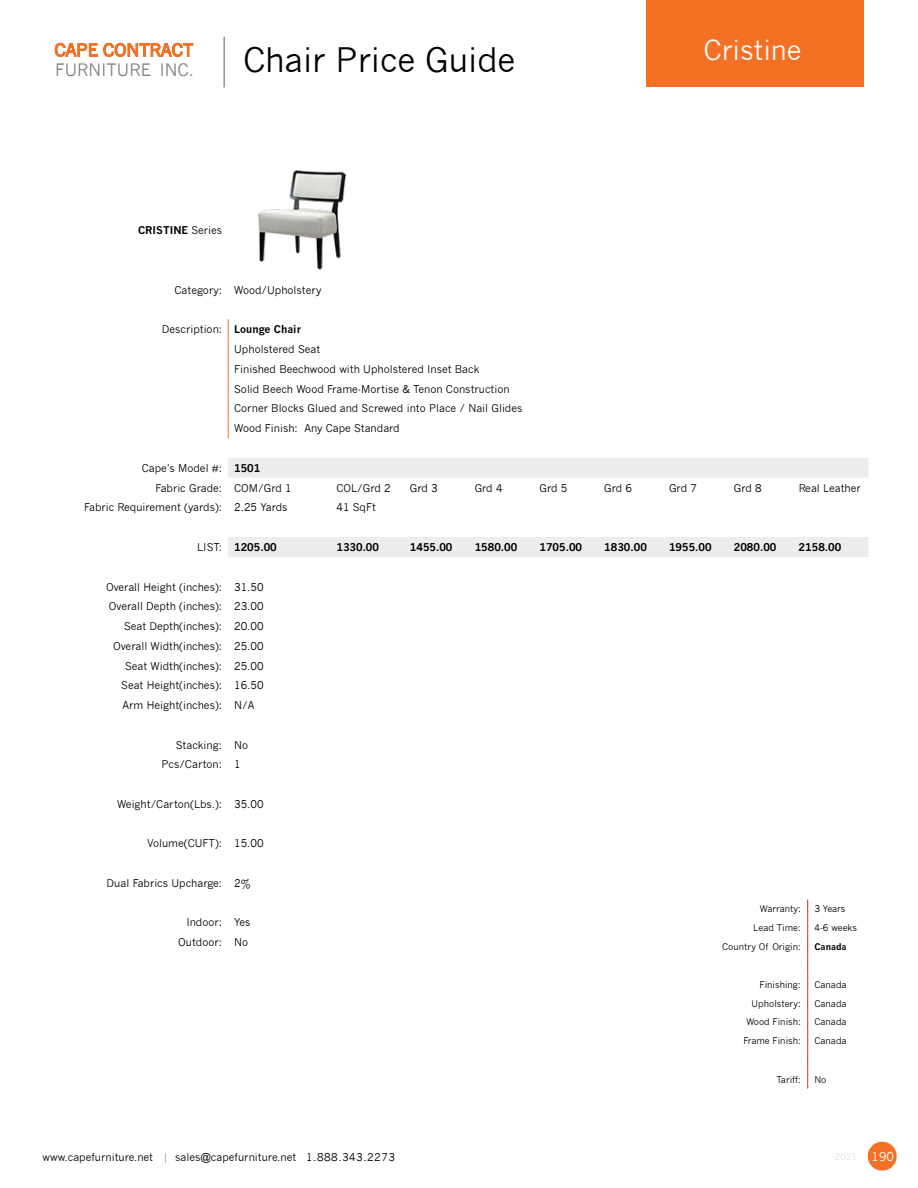
<style>
.page{position:relative;width:918px;height:1188px;background:#fff}
.page>*{position:absolute;margin:0;border:0;box-sizing:border-box;transform-origin:0 0}
.t1{font:33px "News Gothic";letter-spacing:-.005em;color:#000}
.t2{font:27px "News Gothic";letter-spacing:-.005em;color:#fff}
.t3{font:16.8px "News Gothic";color:#7d7e81}
.t4{font:12px "News Gothic";color:#fff}
.t5{font:10.5px/19.8px "News Gothic";color:#000}
.t6{font:700 10.5px "News Gothic";color:#000}
.t7{font:9px "News Gothic";color:#000}
.t8{font:700 9px "News Gothic";color:#000}
.t9{font:9px "News Gothic";color:#e2e3e4}
.s1{font-weight:400}
.s2{font-weight:700}
.s3{color:#939598}
</style>
<div class="page">
<svg style="left:55px;top:43px;width:43px;height:14px"></svg>
<svg style="left:104px;top:42px;width:89px;height:15px"></svg>
<hr style="left:223px;top:37px;width:2px;height:50px;background:#939598">
<div style="left:647px;top:0;width:217px;height:87px;background:#f37024"></div>
<div style="left:868px;top:1142px;width:29px;height:29px;background:#f37024;border-radius:50%"></div>
<img style="left:258px;top:170px;width:87px;height:100px">
<svg style="left:228px;top:458px;width:641px;height:99px"></svg>
<svg style="left:228px;top:319px;width:1px;height:119px"></svg>
<svg style="left:807px;top:900px;width:2px;height:189px"></svg>
<h3 class="t3" style="left:55px;top:60px;width:141px">FURNITURE INC.</h3>
<h1 class="t1" style="left:243px;top:41px;width:274px">Chair Price Guide</h1>
<h2 class="t2" style="left:704px;top:35px;width:99px">Cristine</h2>
<p class="t6" style="left:138px;top:224px;width:86px">CRISTINE <span class="s1">Series</span></p>
<p class="t5" style="left:175px;top:280px;width:148px">Category: Wood/Upholstery</p>
<p class="t5" style="left:234px;top:320px;width:290px;text-indent:-72px">Description: <span class="s2">Lounge Chair<br></span>Upholstered Seat<br>Finished Beechwood with Upholstered Inset Back<br>Solid Beech Wood Frame-Mortise &amp; Tenon Construction Corner Blocks Glued and Screwed into Place / Nail Glides Wood Finish: Any Cape Standard</p>
<p class="t5" style="left:156px;top:458px;width:138px;text-indent:-14px">Cape’s Model #: <span class="s2">1501<br></span>Fabric Grade: COM/Grd 1</p>
<p class="t5" style="left:336px;top:478px;width:56px">COL/Grd 2</p>
<p class="t5" style="left:410px;top:478px;width:29px">Grd 3</p>
<p class="t5" style="left:475px;top:478px;width:29px">Grd 4</p>
<p class="t5" style="left:540px;top:478px;width:29px">Grd 5</p>
<p class="t5" style="left:604px;top:478px;width:29px">Grd 6</p>
<p class="t5" style="left:669px;top:478px;width:29px">Grd 7</p>
<p class="t5" style="left:734px;top:478px;width:29px">Grd 8</p>
<p class="t5" style="left:799px;top:478px;width:64px">Real Leather</p>
<p class="t5" style="left:84px;top:498px;width:205px">Fabric Requirement (yards): 2.25 Yards</p>
<p class="t5" style="left:336px;top:498px;width:41px">41 SqFt</p>
<p class="t6" style="left:197px;top:541px;width:81px"><span class="s1">LIST:</span> 1205.00</p>
<p class="t6" style="left:336px;top:541px;width:44px">1330.00</p>
<p class="t6" style="left:410px;top:541px;width:44px">1455.00</p>
<p class="t6" style="left:475px;top:541px;width:44px">1580.00</p>
<p class="t6" style="left:539px;top:541px;width:44px">1705.00</p>
<p class="t6" style="left:604px;top:541px;width:44px">1830.00</p>
<p class="t6" style="left:669px;top:541px;width:44px">1955.00</p>
<p class="t6" style="left:734px;top:541px;width:44px">2080.00</p>
<p class="t6" style="left:799px;top:541px;width:44px">2158.00</p>
<p class="t5" style="left:106px;top:577px;width:159px">Overall Height (inches): 31.50</p>
<p class="t5" style="left:109px;top:597px;width:156px">Overall Depth (inches): 23.00</p>
<p class="t5" style="left:124px;top:616px;width:141px">Seat Depth(inches): 20.00</p>
<p class="t5" style="left:113px;top:636px;width:152px">Overall Width(inches): 25.00</p>
<p class="t5" style="left:125px;top:656px;width:140px">Seat Width(inches): 25.00</p>
<p class="t5" style="left:121px;top:676px;width:144px">Seat Height(inches): 16.50</p>
<p class="t5" style="left:122px;top:695px;width:133px">Arm Height(inches): N/A</p>
<p class="t5" style="left:161px;top:735px;width:88px;text-indent:14px">Stacking: No<br>Pcs/Carton: 1</p>
<p class="t5" style="left:117px;top:794px;width:148px">Weight/Carton(Lbs.): 35.00</p>
<p class="t5" style="left:147px;top:834px;width:118px">Volume(CUFT): 15.00</p>
<p class="t5" style="left:107px;top:873px;width:145px">Dual Fabrics Upcharge: 2%</p>
<p class="t5" style="left:178px;top:913px;width:74px;text-align:right">Indoor: Yes<br>Outdoor: No</p>
<p class="t7" style="left:760px;top:904px;width:43px">Warranty:</p>
<p class="t7" style="left:814px;top:904px;width:33px">3 Years</p>
<p class="t7" style="left:753px;top:922px;width:49px">Lead Time:</p>
<p class="t7" style="left:814px;top:922px;width:44px">4-6 weeks</p>
<p class="t7" style="left:722px;top:941px;width:80px">Country Of Origin:</p>
<p class="t8" style="left:814px;top:941px;width:34px">Canada</p>
<p class="t7" style="left:760px;top:980px;width:43px">Finishing:</p>
<p class="t7" style="left:814px;top:980px;width:34px">Canada</p>
<p class="t7" style="left:752px;top:998px;width:51px">Upholstery:</p>
<p class="t7" style="left:814px;top:998px;width:34px">Canada</p>
<p class="t7" style="left:746px;top:1017px;width:56px">Wood Finish:</p>
<p class="t7" style="left:814px;top:1017px;width:34px">Canada</p>
<p class="t7" style="left:743px;top:1036px;width:59px">Frame Finish:</p>
<p class="t7" style="left:814px;top:1036px;width:34px">Canada</p>
<p class="t7" style="left:776px;top:1074px;width:26px">Tariff:</p>
<p class="t7" style="left:814px;top:1074px;width:13px">No</p>
<p class="t5" style="left:42px;top:1148px;width:354px">www.capefurniture.net <span class="s3">|</span> sales@capefurniture.net 1.888.343.2273</p>
<p class="t9" style="left:835px;top:1152px;width:24px">2021</p>
<p class="t4" style="left:872px;top:1149px;width:24px">190</p>
</div>
